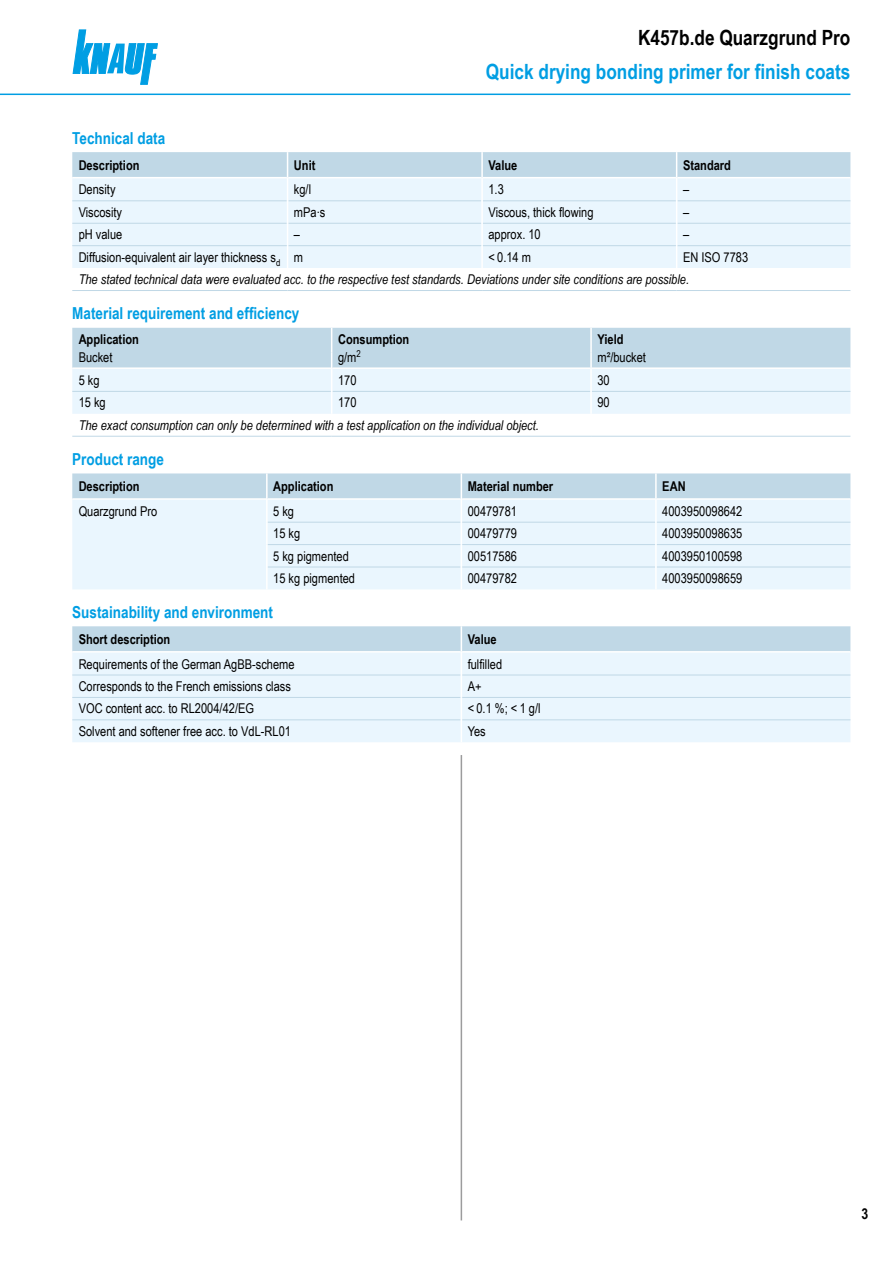
<style>
.page{position:relative;width:893px;height:1263px;background:#fff}
.page>*{position:absolute;margin:0;border:0;box-sizing:border-box;transform-origin:0 0}
.Ue2_Kopf_14cyan_TB{font:700 21px "Arial Narrow";color:#009ee3}
.Ue1_Kopf_14schwarz_T{font:700 21px "Arial Narrow";color:#000}
.Ue3_11cyan_TB{font:700 16.5px "Arial Narrow";color:#009ee3}
.Seite_TB{font:700 15px "Arial Narrow";color:#000}
.Tab_Text_TB{font:13.5px "Arial Narrow";color:#000}
.Tab_Kopf_TB{font:700 13.5px "Arial Narrow";color:#000}
.Leg_Fussnote_Tab_Ein{font:italic 13.5px "Arial Narrow";color:#000}
.Leg_Tabelle_TB{font:italic 13.5px "Arial Narrow";color:#000}
.Tab_Kopf_TB-2{font:13.5px "Arial Narrow";color:#000}
</style>
<div class="page">
<svg style="left:73px;top:30px;width:84px;height:54px"></svg>
<hr style="left:0;top:94px;width:850px;height:1px;background:#009ee3">
<hr style="left:461px;top:755px;width:1px;height:465px;background:#9c9c9d">
<hr style="left:72px;top:290px;width:216px;height:1px;background:#c0d8e6">
<hr style="left:288px;top:290px;width:194px;height:1px;background:#c0d8e6">
<hr style="left:482px;top:290px;width:195px;height:1px;background:#c0d8e6">
<hr style="left:677px;top:290px;width:173px;height:1px;background:#c0d8e6">
<svg style="left:72px;top:152px;width:778px;height:116px;background:#e0eef8"></svg>
<hr style="left:483px;top:177px;width:193px;height:1px;background:#fff">
<hr style="left:481px;top:246px;width:2px;height:22px;background:#fff">
<hr style="left:72px;top:436px;width:260px;height:1px;background:#c0d8e6">
<hr style="left:332px;top:436px;width:259px;height:1px;background:#c0d8e6">
<hr style="left:591px;top:436px;width:259px;height:1px;background:#c0d8e6">
<svg style="left:72px;top:328px;width:778px;height:86px;background:#d6e8f2"></svg>
<svg style="left:72px;top:473px;width:778px;height:116px;background:#e0eff8"></svg>
<hr style="left:655px;top:567px;width:2px;height:22px;background:#fff">
<svg style="left:72px;top:626px;width:778px;height:116px;background:#dfeef8"></svg>
<hr style="left:72px;top:651px;width:389px;height:2px;background:#fff">
<hr style="left:462px;top:651px;width:388px;height:2px;background:#fff">
<p class="Ue1_Kopf_14schwarz_T" style="left:638px;top:22px;width:214px">K457b.de Quarzgrund Pro</p>
<p class="Ue2_Kopf_14cyan_TB" style="left:486px;top:56px;width:366px">Quick drying bonding primer for finish coats</p>
<p class="Ue3_11cyan_TB" style="left:72px;top:125px;width:95px">Technical data</p>
<p class="Tab_Kopf_TB" style="left:79px;top:155px;width:62px">Description</p>
<p class="Tab_Kopf_TB" style="left:294px;top:155px;width:23px">Unit</p>
<p class="Tab_Kopf_TB" style="left:488px;top:155px;width:30px">Value</p>
<p class="Tab_Kopf_TB" style="left:683px;top:155px;width:49px">Standard</p>
<p class="Tab_Text_TB" style="left:79px;top:180px;width:38px">Density</p>
<p class="Tab_Text_TB" style="left:294px;top:180px;width:19px">kg/l</p>
<p class="Tab_Text_TB" style="left:488px;top:180px;width:17px">1.3</p>
<p class="Tab_Text_TB" style="left:683px;top:180px;width:8px">–</p>
<p class="Tab_Text_TB" style="left:79px;top:202px;width:45px">Viscosity</p>
<p class="Tab_Text_TB" style="left:294px;top:202px;width:33px">mPa∙s</p>
<p class="Tab_Text_TB" style="left:488px;top:202px;width:107px">Viscous, thick flowing</p>
<p class="Tab_Text_TB" style="left:683px;top:202px;width:8px">–</p>
<p class="Tab_Text_TB" style="left:79px;top:225px;width:45px">pH value</p>
<p class="Tab_Text_TB" style="left:294px;top:225px;width:8px">–</p>
<p class="Tab_Text_TB" style="left:488px;top:225px;width:54px">approx. 10</p>
<p class="Tab_Text_TB" style="left:683px;top:225px;width:8px">–</p>
<p class="Tab_Text_TB" style="left:79px;top:247px;width:203px">Diffusion-equivalent air layer thickness s<sub>d</sub></p>
<p class="Tab_Text_TB" style="left:294px;top:247px;width:11px">m</p>
<p class="Tab_Text_TB" style="left:488px;top:247px;width:44px">&lt; 0.14 m</p>
<p class="Tab_Text_TB" style="left:683px;top:247px;width:67px">EN ISO 7783</p>
<p class="Leg_Fussnote_Tab_Ein" style="left:79px;top:270px;width:612px">The stated technical data were evaluated acc. to the respective test standards. Deviations under site conditions are possible.</p>
<p class="Ue3_11cyan_TB" style="left:72px;top:301px;width:229px">Material requirement and efficiency</p>
<p class="Tab_Kopf_TB" style="left:79px;top:329px;width:62px">Application</p>
<p class="Tab_Kopf_TB" style="left:338px;top:329px;width:73px">Consumption</p>
<p class="Tab_Kopf_TB" style="left:597px;top:329px;width:28px">Yield</p>
<p class="Tab_Kopf_TB-2" style="left:79px;top:347px;width:35px">Bucket</p>
<p class="Tab_Kopf_TB-2" style="left:338px;top:347px;width:24px">g/m<sup>2</sup></p>
<p class="Tab_Kopf_TB-2" style="left:597px;top:347px;width:50px">m²/bucket</p>
<p class="Tab_Text_TB" style="left:79px;top:370px;width:22px">5 kg</p>
<p class="Tab_Text_TB" style="left:338px;top:370px;width:20px">170</p>
<p class="Tab_Text_TB" style="left:597px;top:370px;width:14px">30</p>
<p class="Tab_Text_TB" style="left:79px;top:393px;width:29px">15 kg</p>
<p class="Tab_Text_TB" style="left:338px;top:393px;width:20px">170</p>
<p class="Tab_Text_TB" style="left:597px;top:393px;width:14px">90</p>
<p class="Leg_Tabelle_TB" style="left:79px;top:416px;width:462px">The exact consumption can only be determined with a test application on the individual object.</p>
<p class="Ue3_11cyan_TB" style="left:72px;top:447px;width:93px">Product range</p>
<p class="Tab_Kopf_TB" style="left:79px;top:476px;width:62px">Description</p>
<p class="Tab_Kopf_TB" style="left:273px;top:476px;width:62px">Application</p>
<p class="Tab_Kopf_TB" style="left:468px;top:476px;width:87px">Material number</p>
<p class="Tab_Kopf_TB" style="left:662px;top:476px;width:25px">EAN</p>
<p class="Tab_Text_TB" style="left:79px;top:501px;width:80px">Quarzgrund Pro</p>
<p class="Tab_Text_TB" style="left:273px;top:501px;width:22px">5 kg</p>
<p class="Tab_Text_TB" style="left:468px;top:501px;width:51px">00479781</p>
<p class="Tab_Text_TB" style="left:662px;top:501px;width:82px">4003950098642</p>
<p class="Tab_Text_TB" style="left:273px;top:523px;width:29px">15 kg</p>
<p class="Tab_Text_TB" style="left:468px;top:523px;width:51px">00479779</p>
<p class="Tab_Text_TB" style="left:662px;top:523px;width:82px">4003950098635</p>
<p class="Tab_Text_TB" style="left:273px;top:546px;width:77px">5 kg pigmented</p>
<p class="Tab_Text_TB" style="left:468px;top:546px;width:51px">00517586</p>
<p class="Tab_Text_TB" style="left:662px;top:546px;width:82px">4003950100598</p>
<p class="Tab_Text_TB" style="left:273px;top:568px;width:83px">15 kg pigmented</p>
<p class="Tab_Text_TB" style="left:468px;top:568px;width:51px">00479782</p>
<p class="Tab_Text_TB" style="left:662px;top:568px;width:82px">4003950098659</p>
<p class="Ue3_11cyan_TB" style="left:72px;top:599px;width:202px">Sustainability and environment</p>
<p class="Tab_Kopf_TB" style="left:79px;top:629px;width:93px">Short description</p>
<p class="Tab_Kopf_TB" style="left:468px;top:629px;width:30px">Value</p>
<p class="Tab_Text_TB" style="left:79px;top:654px;width:217px">Requirements of the German AgBB-scheme</p>
<p class="Tab_Text_TB" style="left:468px;top:654px;width:36px">fulfilled</p>
<p class="Tab_Text_TB" style="left:79px;top:676px;width:214px">Corresponds to the French emissions class</p>
<p class="Tab_Text_TB" style="left:468px;top:676px;width:15px">A+</p>
<p class="Tab_Text_TB" style="left:79px;top:699px;width:177px">VOC content acc. to RL2004/42/EG</p>
<p class="Tab_Text_TB" style="left:468px;top:699px;width:74px">&lt; 0.1 %; &lt; 1 g/l</p>
<p class="Tab_Text_TB" style="left:79px;top:721px;width:214px">Solvent and softener free acc. to VdL-RL01</p>
<p class="Tab_Text_TB" style="left:468px;top:721px;width:20px">Yes</p>
<p class="Seite_TB" style="left:861px;top:1202px;width:8px">3</p>
</div>
